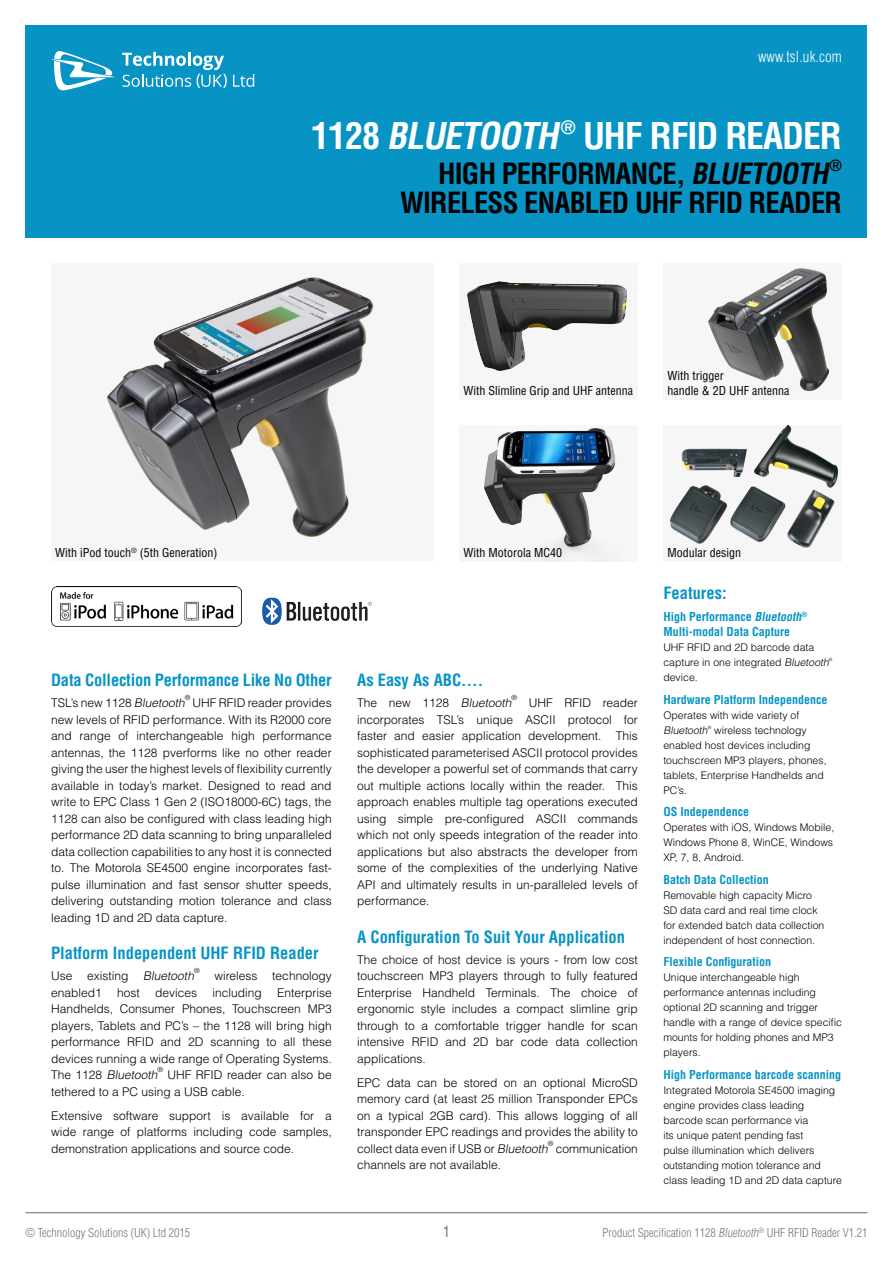
<style>
.page{position:relative;width:893px;height:1263px;background:#fff}
.page>*{position:absolute;margin:0;border:0;box-sizing:border-box;transform-origin:0 0}
.t1{font:700 condensed 36px "Helvetica LT Std";letter-spacing:-.03em;color:#fff}
.t2{font:700 condensed 28.5px "Helvetica LT Std";letter-spacing:-.025em;color:#000}
.t3{font:700 condensed 16.5px "Helvetica LT Std";color:#0794c5}
.t4{font:300 condensed 15px "Helvetica LT Std";letter-spacing:.01em;color:#fff}
.t5{font:condensed 15px "Helvetica LT Std";color:#77787b}
.t6{font:700 condensed 15px "Helvetica LT Std";color:#000}
.t7{font:300 12px/16.5px "Helvetica LT Std";color:#000;text-align:justify}
.t8{font:700 condensed 12px/15px "Helvetica LT Std";color:#0794c5}
.t9{font:condensed 12px/15px "Helvetica LT Std";color:#000}
.t10{font:300 condensed 12px "Helvetica LT Std";color:#77787b}
.t11{font:300 10.5px/15px "Helvetica LT Std";color:#000}
.t12{font:300 7.05px "Helvetica LT Std";color:#000}
.t13{font:300 4.35px "Helvetica LT Std";color:#000}
.s1{font-style:italic}
</style>
<div class="page">
<hr style="left:26px;top:1212px;width:841px;height:1px;background:#77787b">
<div style="left:51px;top:264px;width:383px;height:297px;background:#f6f6f6"></div>
<div style="left:459px;top:264px;width:179px;height:136px;background:#f6f6f6"></div>
<div style="left:459px;top:425px;width:179px;height:136px;background:#f6f6f6"></div>
<div style="left:663px;top:264px;width:179px;height:136px;background:#f6f6f6"></div>
<div style="left:663px;top:425px;width:179px;height:136px;background:#f6f6f6"></div>
<div style="left:26px;top:26px;width:841px;height:212px;background:#0794c5"></div>
<svg style="left:51px;top:51px;width:64px;height:40px"></svg>
<svg style="left:122px;top:52px;width:105px;height:36px"></svg>
<svg style="left:233px;top:74px;width:21px;height:13px"></svg>
<img style="left:484px;top:428px;width:133px;height:125px">
<img style="left:468px;top:281px;width:159px;height:89px">
<img style="left:107px;top:277px;width:267px;height:260px">
<img style="left:709px;top:269px;width:120px;height:122px">
<img style="left:262px;top:597px;width:110px;height:28px">
<img style="left:51px;top:587px;width:190px;height:40px">
<img style="left:670px;top:425px;width:168px;height:123px">
<p class="t4" style="left:758px;top:47px;width:85px">www.tsl.uk.com</p>
<h1 class="t1" style="left:311px;top:113px;width:532px">1128 <span class="s1">BLUETOOTH</span><sup>®</sup> UHF RFID READER</h1>
<h2 class="t2" style="left:438px;top:156px;width:398px">HIGH PERFORMANCE, <span class="s1">BLUETOOTH</span></h2>
<p class="t6" style="left:829px;top:156px;width:14px">®</p>
<h2 class="t2" style="left:400px;top:184px;width:443px">WIRELESS ENABLED UHF RFID READER</h2>
<p class="t9" style="left:463px;top:383px;width:171px">With Slimline Grip and UHF antenna</p>
<p class="t9" style="left:668px;top:368px;width:123px">With trigger<br>handle &amp; 2D UHF antenna</p>
<p class="t9" style="left:55px;top:545px;width:164px">With iPod touch<sup>®</sup> (5th Generation)</p>
<h3 class="t3" style="left:51px;top:670px;width:282px">Data Collection Performance Like No Other</h3>
<p class="t7" style="left:51px;top:695px;width:282px">TSL’s new 1128 <span class="s1">Bluetooth</span> UHF RFID reader provides</p>
<p class="t12" style="left:185px;top:693px;width:7px">®</p>
<p class="t7" style="left:51px;top:711px;width:282px">new levels of RFID performance. With its R2000 core and range of interchangeable high performance antennas, the 1128 pverforms like no other reader giving the user the highest levels of flexibility currently available in today’s market. Designed to read and write to EPC Class 1 Gen 2 (ISO18000-6C) tags, the 1128 can also be configured with class leading high performance 2D data scanning to bring unparalleled data collection capabilities to any host it is connected to. The Motorola SE4500 engine incorporates fast&shy;pulse illumination and fast sensor shutter speeds, delivering outstanding motion tolerance and class leading 1D and 2D data capture.</p>
<h3 class="t3" style="left:51px;top:943px;width:269px">Platform Independent UHF RFID Reader</h3>
<p class="t7" style="left:51px;top:968px;width:147px">Use existing <span class="s1">Bluetooth</span></p>
<p class="t12" style="left:194px;top:966px;width:7px">®</p>
<p class="t7" style="left:214px;top:968px;width:119px">wireless technology</p>
<p class="t7" style="left:51px;top:984px;width:282px;text-indent:226px">Enterprise Handhelds, Consumer Phones, Touchscreen MP3 players, Tablets and PC’s – the 1128 will bring high performance RFID and 2D scanning to all these devices running a wide range of Operating Systems.<br>T h e 1 1 2 8 <span class="s1">Bluetooth</span></p>
<p class="t7" style="left:51px;top:984px;width:52px">enabled1</p>
<p class="t7" style="left:117px;top:984px;width:24px">host</p>
<p class="t7" style="left:155px;top:984px;width:44px">devices</p>
<p class="t7" style="left:212px;top:984px;width:51px">including</p>
<p class="t12" style="left:157px;top:1065px;width:7px">®</p>
<p class="t7" style="left:51px;top:1067px;width:282px;text-indent:116px">UHF RFID reader can also be tethered to a PC using a USB cable.</p>
<p class="t7" style="left:51px;top:1107px;width:282px">Extensive software support is available for a wide range of platforms including code samples, demonstration applications and source code.</p>
<p class="t9" style="left:463px;top:545px;width:100px">With Motorola MC40</p>
<p class="t9" style="left:668px;top:545px;width:75px">Modular design</p>
<h3 class="t3" style="left:357px;top:670px;width:128px">As Easy As ABC….</h3>
<p class="t7" style="left:357px;top:695px;width:158px">T h e n e w 1 1 2 8 <span class="s1">Bluetooth</span></p>
<p class="t12" style="left:511px;top:693px;width:7px">®</p>
<p class="t7" style="left:357px;top:695px;width:282px;text-indent:172px">UHF RFID reader incorporates TSL’s unique ASCII protocol for faster and easier application development. This sophisticated parameterised ASCII protocol provides the developer a powerful set of commands that carry out multiple actions locally within the reader. This approach enables multiple tag operations executed using simple pre-configured ASCII commands which not only speeds integration of the reader into applications but also abstracts the developer from some of the complexities of the underlying Native API and ultimately results in un-paralleled levels of performance.</p>
<h3 class="t3" style="left:357px;top:926px;width:269px">A Configuration To Suit Your Application</h3>
<p class="t7" style="left:357px;top:951px;width:282px">The choice of host device is yours - from low cost touchscreen MP3 players through to fully featured Enterprise Handheld Terminals. The choice of ergonomic style includes a compact slimline grip through to a comfortable trigger handle for scan intensive RFID and 2D bar code data collection applications.</p>
<p class="t7" style="left:357px;top:1074px;width:282px">EPC data can be stored on an optional MicroSD memory card (at least 25 million Transponder EPCs on a typical 2GB card). This allows logging of all transponder EPC readings and provides the ability to collect data even if USB or <span class="s1">Bluetooth</span> communication</p>
<p class="t12" style="left:548px;top:1139px;width:7px">®</p>
<p class="t7" style="left:357px;top:1157px;width:145px">channels are not available.</p>
<h3 class="t3" style="left:663px;top:582px;width:65px">Features:</h3>
<p class="t8" style="left:663px;top:609px;width:145px">High Performance <span class="s1">Bluetooth</span><sup>®<br></sup>Multi-modal Data Capture</p>
<p class="t11" style="left:663px;top:640px;width:169px">UHF RFID and 2D barcode data capture in one integrated <span class="s1">Bluetooth</span></p>
<p class="t13" style="left:829px;top:657px;width:5px">®</p>
<p class="t11" style="left:663px;top:670px;width:36px">device.</p>
<p class="t8" style="left:663px;top:692px;width:166px">Hardware Platform Independence</p>
<p class="t11" style="left:663px;top:707px;width:145px">Operates with wide variety of<br><span class="s1">Bluetooth</span> wireless technology</p>
<p class="t13" style="left:708px;top:725px;width:5px">®</p>
<p class="t11" style="left:663px;top:737px;width:165px">enabled host devices including touchscreen MP3 players, phones, tablets, Enterprise Handhelds and<br>PC’s.</p>
<p class="t8" style="left:663px;top:804px;width:87px">OS Independence</p>
<p class="t11" style="left:663px;top:820px;width:172px;text-align:justify">Operates with iOS, Windows Mobile, Windows Phone 8, WinCE, Windows XP, 7, 8, Android.</p>
<p class="t8" style="left:663px;top:872px;width:107px">Batch Data Collection</p>
<p class="t11" style="left:663px;top:887px;width:163px">Removable high capacity Micro<br>SD data card and real time clock for extended batch data collection independent of host connection.</p>
<p class="t8" style="left:663px;top:954px;width:109px">Flexible Configuration</p>
<p class="t11" style="left:663px;top:970px;width:180px">Unique interchangeable high performance antennas including optional 2D scanning and trigger handle with a range of device specific mounts for holding phones and MP3 players.</p>
<p class="t8" style="left:663px;top:1067px;width:179px">High Performance barcode scanning</p>
<p class="t11" style="left:663px;top:1082px;width:180px">Integrated Motorola SE4500 imaging engine provides class leading barcode scan performance via<br>its unique patent pending fast<br>pulse illumination which delivers outstanding motion tolerance and class leading 1D and 2D data capture</p>
<p class="t10" style="left:26px;top:1225px;width:166px">© Technology Solutions (UK) Ltd 2015</p>
<p class="t5" style="left:443px;top:1222px;width:9px">1</p>
<p class="t10" style="left:603px;top:1225px;width:266px">Product Specification 1128 <span class="s1">Bluetooth</span><sup>®</sup> UHF RFID Reader V1.21</p>
</div>
